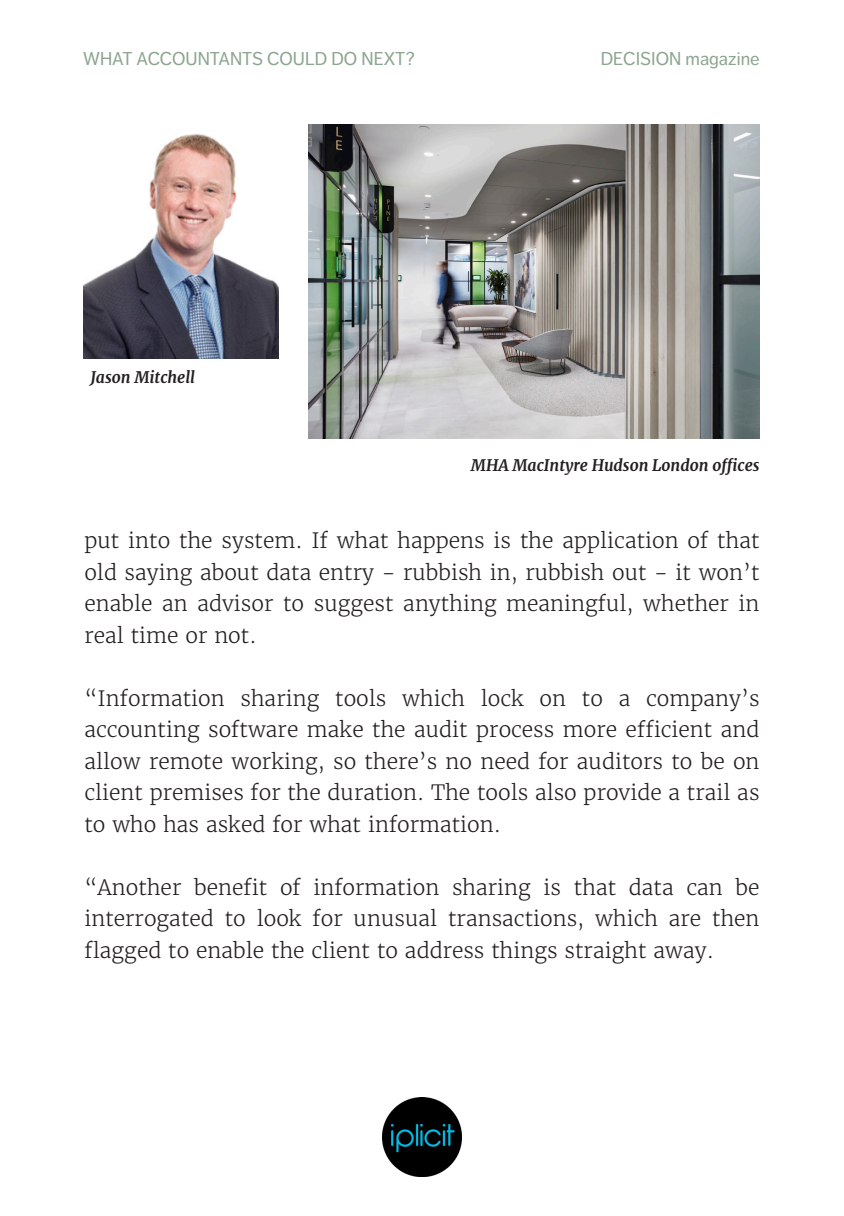
<style>
.page{position:relative;width:844px;height:1216px;background:#fff}
.page>*{position:absolute;margin:0;border:0;box-sizing:border-box;transform-origin:0 0}
.t1{font:300 21px/31.5px "Merriweather";color:#231f20;text-align:justify}
.t2{font:18.38px "Dagny Pro";color:#8ca590}
.Photo_credits_right{font:italic 700 15.75px "Merriweather";color:#231f20}
.Photo_credits_left{font:italic 700 15.75px "Merriweather";color:#231f20}
</style>
<div class="page">
<img style="left:382px;top:1097px;width:79px;height:79px">
<img style="left:83px;top:134px;width:195px;height:224px">
<img style="left:308px;top:124px;width:451px;height:314px">
<p class="t2" style="left:83px;top:48px;width:333px">WHAT ACCOUNTANTS COULD DO NEXT?</p>
<p class="t2" style="left:600px;top:48px;width:160px">DECISION magazine</p>
<p class="Photo_credits_left" style="left:91px;top:367px;width:106px">Jason Mitchell</p>
<p class="Photo_credits_right" style="left:471px;top:455px;width:290px">MHA MacIntyre Hudson London offices</p>
<p class="t1" style="left:84px;top:525px;width:676px">put into the system. If what happens is the application of that old saying about data entry - rubbish in, rubbish out - it won’t enable an advisor to suggest anything meaningful, whether in real time or not.</p>
<p class="t1" style="left:84px;top:682px;width:676px">“Information sharing tools which lock on to a company’s accounting software make the audit process more efficient and allow remote working, so there’s no need for auditors to be on client premises for the duration. The tools also provide a trail as to who has asked for what information.</p>
<p class="t1" style="left:84px;top:871px;width:676px">“Another benefit of information sharing is that data can be interrogated to look for unusual transactions, which are then flagged to enable the client to address things straight away.</p>
</div>
